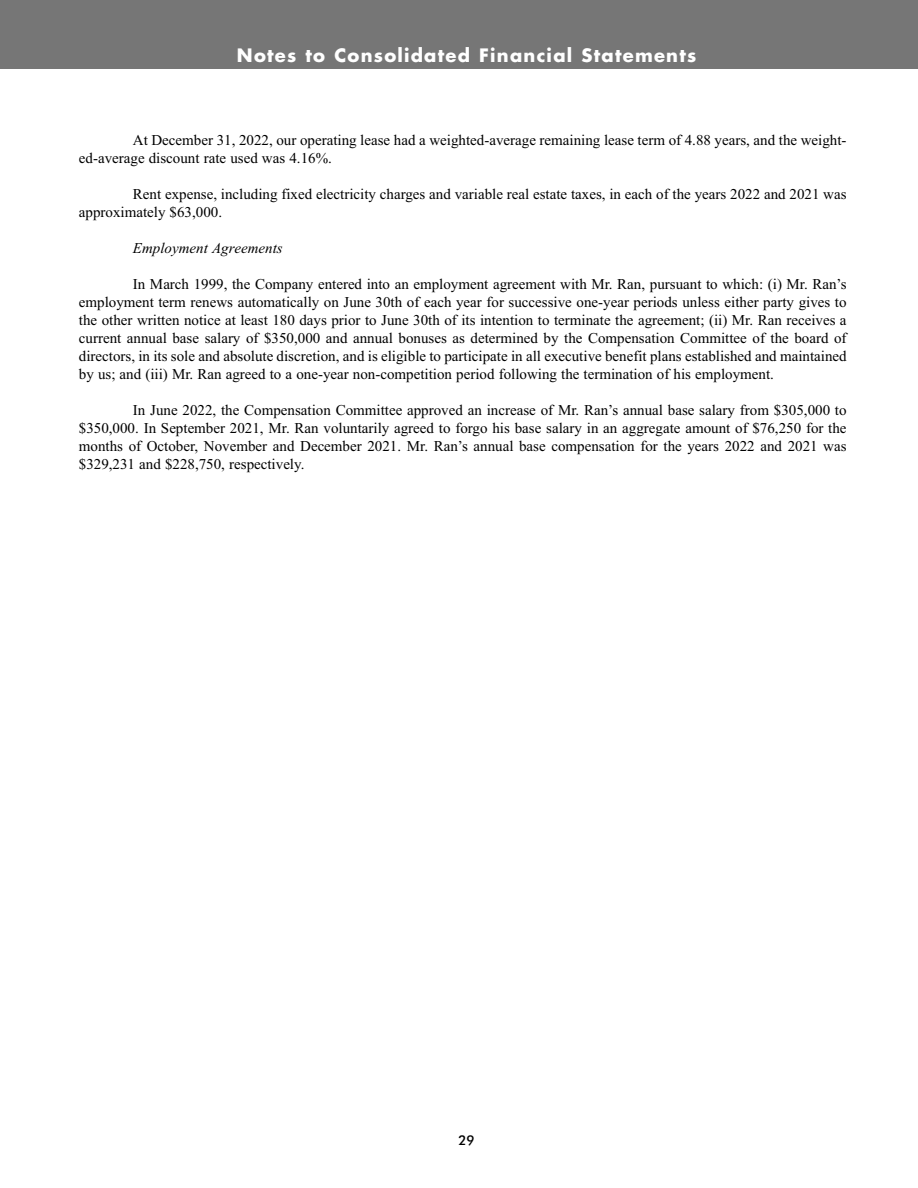
<style>
.page{position:relative;width:918px;height:1188px;background:#fff}
.page>*{position:absolute;margin:0;border:0;box-sizing:border-box;transform-origin:0 0}
.t1{font:700 18px "Futura";letter-spacing:.07em;color:#fff}
.t2{font:15px/18px "Times New Roman";color:#000}
.t3{font:italic 15px "Times New Roman";color:#000}
.t4{font:500 13.5px "Futura BT";color:#000}
</style>
<div class="page">
<div style="left:0;top:0;width:918px;height:69px;background:#767676"></div>
<p class="t1" style="left:237px;top:43px;width:461px">Notes to Consolidated Financial Statements</p>
<p class="t2" style="left:79px;top:131px;width:769px;text-indent:54px">At December 31, 2022, our operating lease had a weighted-average remaining lease term of 4.88 years, and the weight&shy;ed-average discount rate used was 4.16%.</p>
<p class="t2" style="left:79px;top:185px;width:769px;text-indent:54px">Rent expense, including fixed electricity charges and variable real estate taxes, in each of the years 2022 and 2021 was approximately $63,000.</p>
<p class="t3" style="left:133px;top:239px;width:151px">Employment Agreements</p>
<p class="t2" style="left:79px;top:275px;width:769px;text-align:justify;text-indent:54px">In March 1999, the Company entered into an employment agreement with Mr. Ran, pursuant to which: (i) Mr. Ran’s employment term renews automatically on June 30th of each year for successive one-year periods unless either party gives to the other written notice at least 180 days prior to June 30th of its intention to terminate the agreement; (ii) Mr. Ran receives a current annual base salary of $350,000 and annual bonuses as determined by the Compensation Committee of the board of directors, in its sole and absolute discretion, and is eligible to participate in all executive benefit plans established and maintained by us; and (iii) Mr. Ran agreed to a one-year non-competition period following the termination of his employment.</p>
<p class="t2" style="left:79px;top:401px;width:769px;text-align:justify;text-indent:54px">In June 2022, the Compensation Committee approved an increase of Mr. Ran’s annual base salary from $305,000 to $350,000. In September 2021, Mr. Ran voluntarily agreed to forgo his base salary in an aggregate amount of $76,250 for the months of October, November and December 2021. Mr. Ran’s annual base compensation for the years 2022 and 2021 was $329,231 and $228,750, respectively.</p>
<p class="t4" style="left:458px;top:1132px;width:18px">29</p>
</div>
